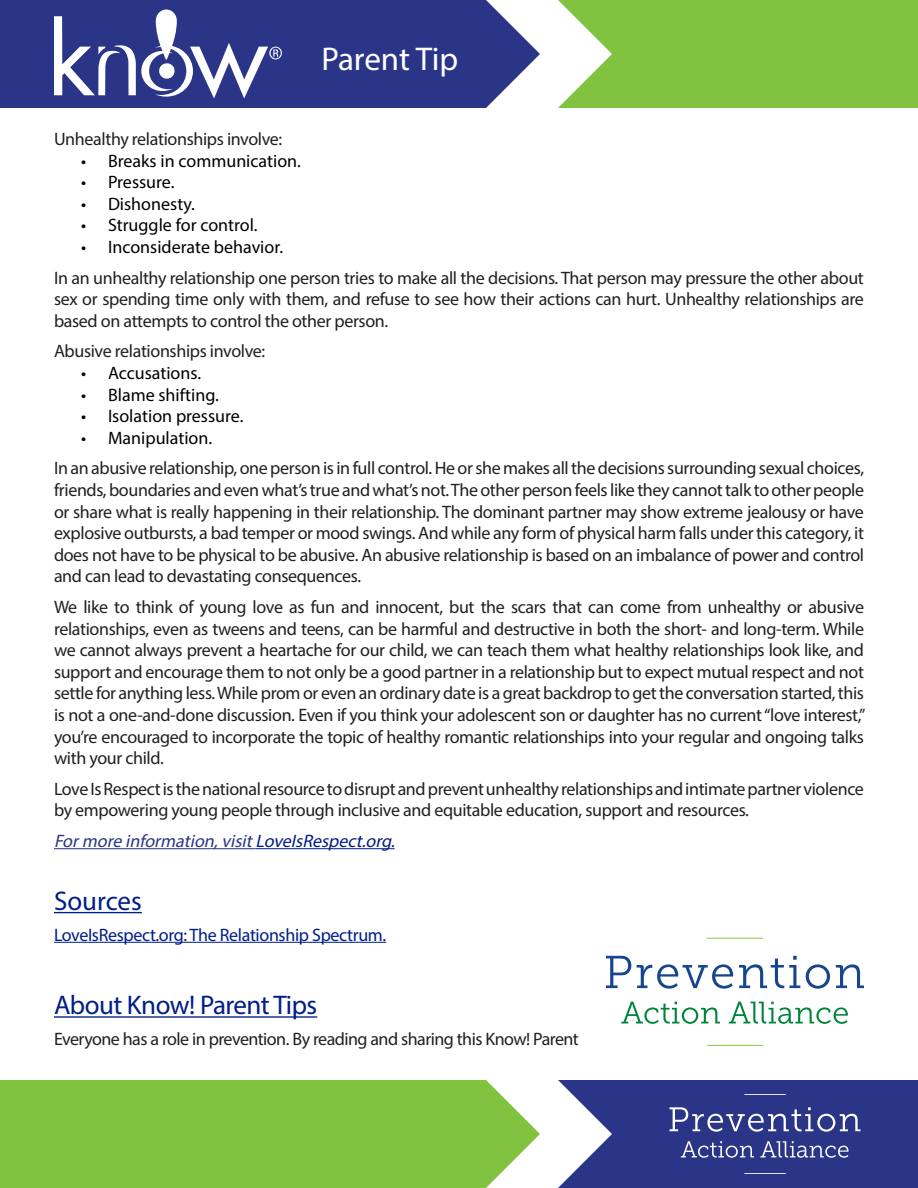
<style>
.page{position:relative;width:918px;height:1188px;background:#fff}
.page>*{position:absolute;margin:0;border:0;box-sizing:border-box;transform-origin:0 0}
.t1{font:33px "Myriad Pro";letter-spacing:-.005em;color:#fff}
.Section_Header{font:27px "Myriad Pro";letter-spacing:-.02em;color:#001e89}
.Section_Header-2{font:27px "Myriad Pro";color:#001e89}
.Body{font:18px/21.6px "Myriad Pro";letter-spacing:-.02em;color:#231f20;text-align:justify}
.t2{font:18px "Myriad Pro";color:#000}
.Paragraph_Style_1{font:italic 18px "Myriad Pro";color:#2b3588}
.t3{font:18px "Myriad Pro";letter-spacing:-.02em;color:#001c88}
.s1{color:#001c88}
</style>
<div class="page">
<div style="left:0;top:1080px;width:540px;height:108px;background:#81c340"></div>
<svg style="left:0;top:0;width:540px;height:108px;background:#3a4390"></svg>
<svg style="left:558px;top:0;width:360px;height:108px;background:#8bc850"></svg>
<svg style="left:558px;top:1080px;width:360px;height:108px;background:#434b95"></svg>
<hr style="left:744px;top:1094px;width:42px;height:1px;background:#fff">
<hr style="left:744px;top:1173px;width:42px;height:1px;background:#fff">
<svg style="left:54px;top:10px;width:228px;height:88px"></svg>
<hr style="left:54px;top:848px;width:201px;height:1px;background:#2b3588">
<hr style="left:255px;top:848px;width:140px;height:1px;background:#001c88">
<hr style="left:54px;top:912px;width:88px;height:1px;background:#001e89">
<hr style="left:54px;top:942px;width:332px;height:1px;background:#001c88">
<hr style="left:54px;top:1016px;width:263px;height:2px;background:#001e89">
<svg style="left:606px;top:956px;width:25px;height:32px"></svg>
<svg style="left:637px;top:964px;width:96px;height:25px"></svg>
<svg style="left:739px;top:956px;width:61px;height:32px"></svg>
<svg style="left:806px;top:964px;width:24px;height:25px"></svg>
<svg style="left:836px;top:964px;width:28px;height:24px"></svg>
<svg style="left:621px;top:1002px;width:99px;height:22px"></svg>
<svg style="left:729px;top:1002px;width:119px;height:22px"></svg>
<hr style="left:707px;top:938px;width:56px;height:1px;background:#8bc63e">
<hr style="left:707px;top:1045px;width:56px;height:1px;background:#8bc63e">
<h1 class="t1" style="left:321px;top:39px;width:138px">Parent Tip</h1>
<p class="Body" style="left:54px;top:128px;width:230px">Unhealthy relationships involve:</p>
<p class="t2" style="left:81px;top:149px;width:221px">• Breaks in communication.</p>
<p class="t2" style="left:81px;top:171px;width:95px">• Pressure.</p>
<p class="t2" style="left:81px;top:193px;width:115px">• Dishonesty.</p>
<p class="t2" style="left:81px;top:214px;width:178px">• Struggle for control.</p>
<p class="t2" style="left:81px;top:236px;width:204px">• Inconsiderate behavior.</p>
<p class="Body" style="left:54px;top:266px;width:811px">In an unhealthy relationship one person tries to make all the decisions. That person may pressure the other about sex or spending time only with them, and refuse to see how their actions can hurt. Unhealthy relationships are based on attempts to control the other person.</p>
<p class="Body" style="left:54px;top:340px;width:213px">Abusive relationships involve:</p>
<p class="t2" style="left:81px;top:362px;width:122px">• Accusations.</p>
<p class="t2" style="left:81px;top:383px;width:139px">• Blame shifting.</p>
<p class="t2" style="left:81px;top:405px;width:164px">• Isolation pressure.</p>
<p class="t2" style="left:81px;top:427px;width:133px">• Manipulation.</p>
<p class="Body" style="left:54px;top:457px;width:812px">In an abusive relationship, one person is in full control. He or she makes all the decisions surrounding sexual choices, friends, boundaries and even what’s true and what’s not. The other person feels like they cannot talk to other people or share what is really happening in their relationship. The dominant partner may show extreme jealousy or have explosive outbursts, a bad temper or mood swings. And while any form of physical harm falls under this category, it does not have to be physical to be abusive. An abusive relationship is based on an imbalance of power and control and can lead to devastating consequences.</p>
<p class="Body" style="left:54px;top:596px;width:813px">We like to think of young love as fun and innocent, but the scars that can come from unhealthy or abusive relationships, even as tweens and teens, can be harmful and destructive in both the short- and long-term. While we cannot always prevent a heartache for our child, we can teach them what healthy relationships look like, and support and encourage them to not only be a good partner in a relationship but to expect mutual respect and not settle for anything less. While prom or even an ordinary date is a great backdrop to get the conversation started, this is not a one-and-done discussion. Even if you think your adolescent son or daughter has no current “love interest,” you’re encouraged to incorporate the topic of healthy romantic relationships into your regular and ongoing talks with your child.</p>
<p class="Body" style="left:54px;top:778px;width:811px">Love Is Respect is the national resource to disrupt and prevent unhealthy relationships and intimate partner violence by empowering young people through inclusive and equitable education, support and resources.</p>
<p class="Paragraph_Style_1" style="left:54px;top:830px;width:347px">Formore information,visit<span class="s1">LoveIsRespect.org.</span></p>
<p class="Section_Header-2" style="left:54px;top:884px;width:89px">Sources</p>
<p class="t3" style="left:54px;top:923px;width:334px">LoveIsRespect.org: The Relationship Spectrum.</p>
<p class="Section_Header" style="left:54px;top:989px;width:265px">About Know! Parent Tips</p>
<p class="Body" style="left:54px;top:1028px;width:526px">Everyone has a role in prevention. By reading and sharing this Know! Parent</p>
</div>
